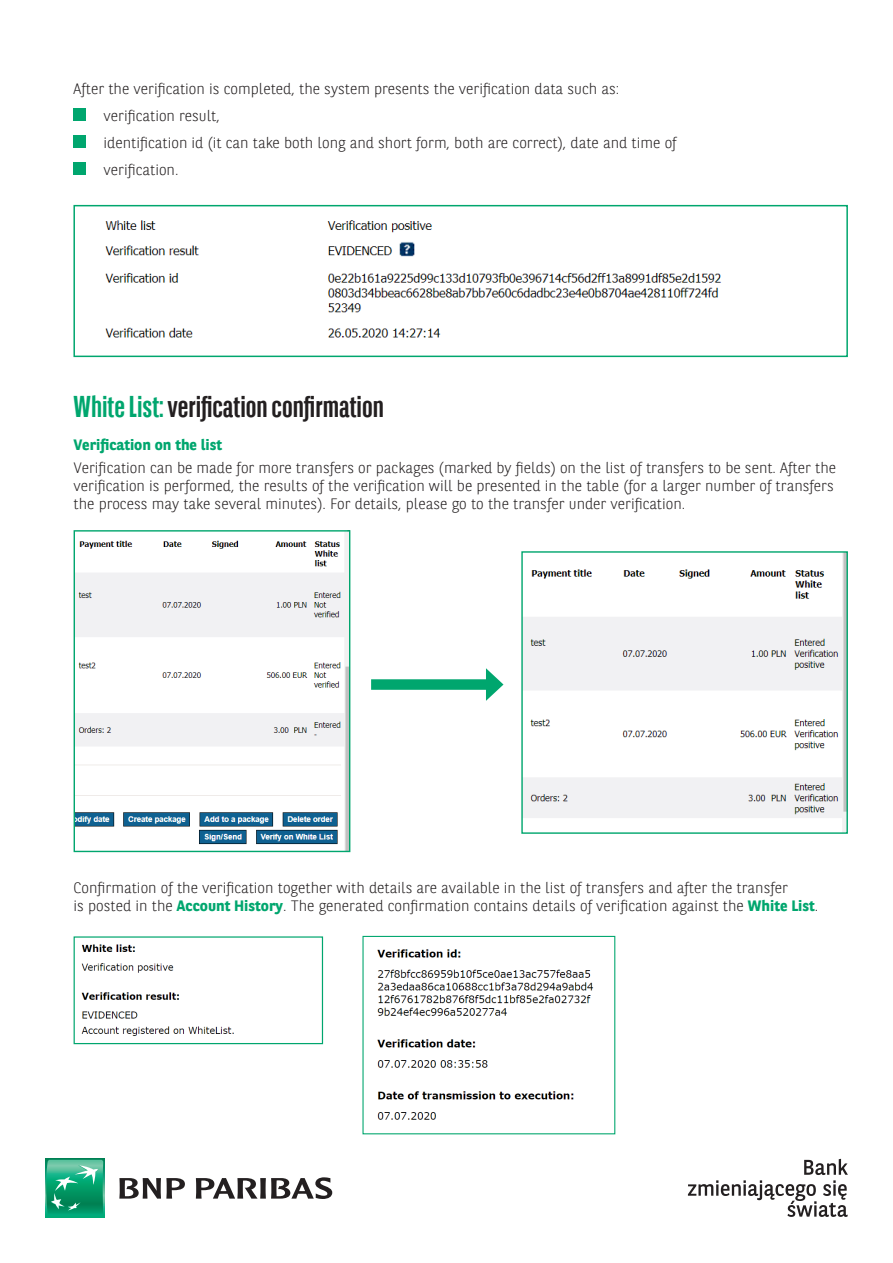
<style>
.page{position:relative;width:893px;height:1263px;background:#fff}
.page>*{position:absolute;margin:0;border:0;box-sizing:border-box;transform-origin:0 0}
.TYTUŁY_SEKCJI{font:700 30px "BNPP Sans Condensed";color:#231f20}
.TEXT_BASIC{font:300 15px/18px "BNPP Sans";color:#231f20}
.TEXT_BASIC-2{font:700 15px "BNPP Sans";color:#00a66e}
.s1{color:#00a66e}
.s2{font-weight:700;color:#00a66e}
</style>
<div class="page">
<svg style="left:688px;top:1159px;width:160px;height:58px"></svg>
<svg style="left:119px;top:1178px;width:66px;height:20px"></svg>
<svg style="left:196px;top:1177px;width:136px;height:22px"></svg>
<svg style="left:45px;top:1159px;width:60px;height:59px"></svg>
<svg style="left:46px;top:1160px;width:57px;height:56px"></svg>
<div style="left:74px;top:109px;width:12px;height:12px;background:#00a66e"></div>
<div style="left:74px;top:136px;width:12px;height:12px;background:#00a66e"></div>
<div style="left:74px;top:163px;width:12px;height:12px;background:#00a66e"></div>
<img style="left:105px;top:220px;width:617px;height:118px">
<div style="left:73px;top:205px;width:775px;height:152px;border:2px solid #00a66e"></div>
<img style="left:76px;top:532px;width:272px;height:318px">
<div style="left:74px;top:530px;width:276px;height:322px;border:1px solid #00a66e"></div>
<img style="left:81px;top:944px;width:153px;height:92px">
<div style="left:74px;top:936px;width:249px;height:108px;border:1px solid #00a66e"></div>
<img style="left:377px;top:949px;width:217px;height:171px">
<img style="left:523px;top:553px;width:323px;height:279px">
<div style="left:521px;top:551px;width:327px;height:283px;border:1px solid #00a66e"></div>
<div style="left:371px;top:679px;width:122px;height:11px;background:#00a66e"></div>
<svg style="left:486px;top:668px;width:17px;height:33px"></svg>
<p class="TEXT_BASIC" style="left:74px;top:79px;width:547px">After the verification is completed, the system presents the verification data such as:</p>
<p class="TEXT_BASIC" style="left:104px;top:106px;width:118px">verification result,</p>
<p class="TEXT_BASIC" style="left:104px;top:133px;width:575px">identification id (it can take both long and short form, both are correct), date and time of</p>
<p class="TEXT_BASIC" style="left:104px;top:160px;width:76px">verification.</p>
<p class="TYTUŁY_SEKCJI" style="left:74px;top:389px;width:312px"><span class="s1">White List:</span> verification confirmation</p>
<p class="TEXT_BASIC-2" style="left:74px;top:435px;width:150px">Verification on the list</p>
<p class="TEXT_BASIC" style="left:74px;top:458px;width:764px">Verification can be made for more transfers or packages (marked by fields) on the list of transfers to be sent. After the verification is performed, the results of the verification will be presented in the table (for a larger number of transfers the process may take several minutes). For details, please go to the transfer under verification.</p>
<p class="TEXT_BASIC" style="left:74px;top:878px;width:746px">Confirmation of the verification together with details are available in the list of transfers and after the transfer<br>is posted in the <span class="s2">Account History</span>. The generated confirmation contains details of verification against the <span class="s2">White List</span>.</p>
</div>
